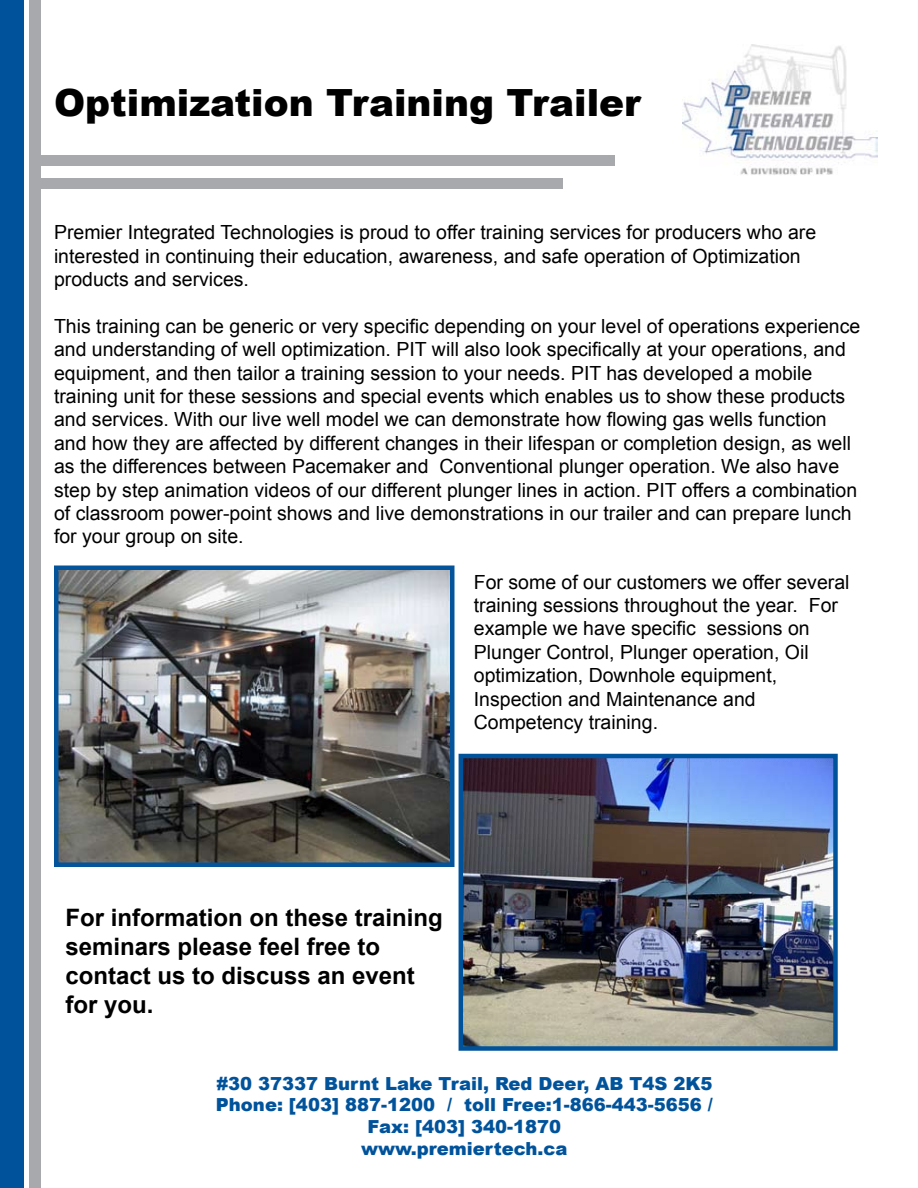
<style>
.page{position:relative;width:918px;height:1188px;background:#fff}
.page>*{position:absolute;margin:0;border:0;box-sizing:border-box;transform-origin:0 0}
.t1{font:900 37.5px "Arial";color:#000}
.t2{font:700 24px/28.8px "Arial";color:#000}
.t3{font:19.5px/23.4px "Arial";color:#000}
.t4{font:900 18px/21.6px "Arial";color:#00539b;text-align:center}
</style>
<div class="page">
<div style="left:0;top:0;width:24px;height:1188px;background:#00539b"></div>
<div style="left:29px;top:0;width:11px;height:1188px;background:#a7a9ac"></div>
<div style="left:40px;top:156px;width:575px;height:10px;background:#a7a9ac"></div>
<img style="left:682px;top:45px;width:196px;height:130px">
<div style="left:36px;top:178px;width:526px;height:11px;background:#a7a9ac"></div>
<img style="left:464px;top:759px;width:369px;height:287px">
<div style="left:459px;top:754px;width:379px;height:297px;border:4px solid #00539b"></div>
<img style="left:59px;top:571px;width:390px;height:291px">
<div style="left:54px;top:566px;width:400px;height:301px;border:4px solid #04549c"></div>
<h1 class="t1" style="left:54px;top:75px;width:588px">Optimization Training Trailer</h1>
<p class="t3" style="left:54px;top:221px;width:764px">Premier Integrated Technologies is proud to offer training services for producers who are interested in continuing their education, awareness, and safe operation of Optimization products and services.</p>
<p class="t3" style="left:54px;top:314px;width:808px">This training can be generic or very specific depending on your level of operations experience and understanding of well optimization. PIT will also look specifically at your operations, and equipment, and then tailor a training session to your needs. PIT has developed a mobile training unit for these sessions and special events which enables us to show these products and services. With our live well model we can demonstrate how flowing gas wells function and how they are affected by different changes in their lifespan or completion design, as well as the differences between Pacemaker and Conventional plunger operation. We also have step by step animation videos of our different plunger lines in action. PIT offers a combination of classroom power-point shows and live demonstrations in our trailer and can prepare lunch for your group on site.</p>
<p class="t3" style="left:474px;top:570px;width:377px">For some of our customers we offer several training sessions throughout the year. For example we have specific sessions on Plunger Control, Plunger operation, Oil optimization, Downhole equipment, Inspection and Maintenance and Competency training.</p>
<p class="t2" style="left:65px;top:904px;width:379px">For information on these training seminars please feel free to contact us to discuss an event for you.</p>
<p class="t4" style="left:216px;top:1072px;width:498px">#30 37337 Burnt Lake Trail, Red Deer, AB T4S 2K5<br>Phone: [403] 887-1200 / toll Free:1-866-443-5656 / Fax: [403] 340-1870<br>www.premiertech.ca</p>
</div>
